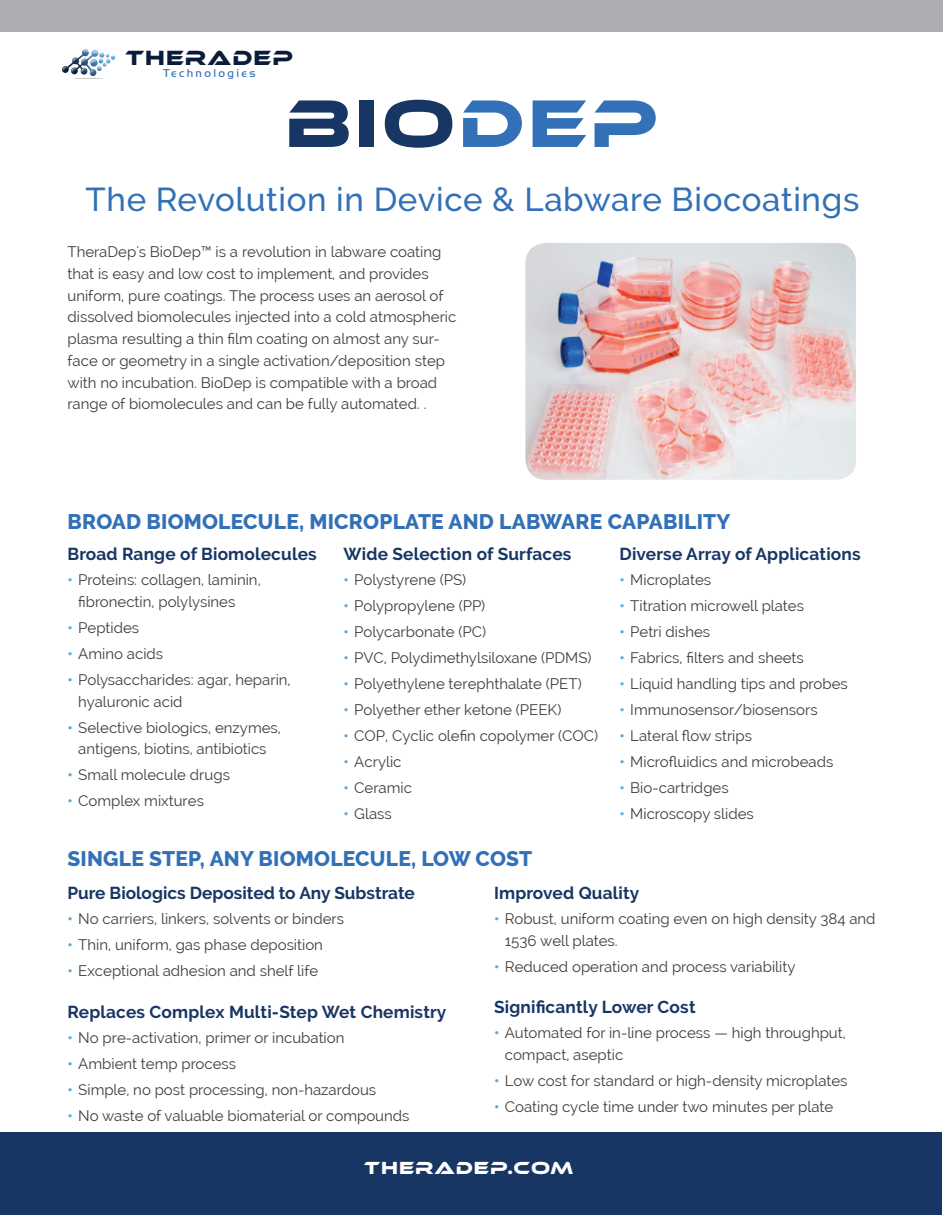
<style>
.page{position:relative;width:945px;height:1215px;background:#fff}
.page>*{position:absolute;margin:0;border:0;box-sizing:border-box;transform-origin:0 0}
.header_1{font:500 33px "Raleway";letter-spacing:.02em;color:#3270b7}
.t1{font:21.15px "Ethnocentric Rg";letter-spacing:.05em;color:#0b1c3a}
.header_2{font:800 21px "Raleway";letter-spacing:.01em;color:#3270b7}
.header_1-2{font:18px "Ethnocentric Rg";letter-spacing:.05em;color:#fff}
.header_3{font:700 17.25px "Raleway";letter-spacing:.01em;color:#183663}
.body{font:15px/21.8px "Raleway";color:#3e3e3f}
.t2{font:11.7px "Handel Got D Ligh";letter-spacing:.2em;color:#346fb7}
.s1{font-weight:700;color:#5ba5da}
</style>
<div class="page">
<img style="left:63px;top:49px;width:52px;height:28px">
<svg style="left:289px;top:100px;width:60px;height:47px"></svg>
<div style="left:360px;top:100px;width:14px;height:47px;background:#183663"></div>
<svg style="left:385px;top:100px;width:67px;height:48px"></svg>
<svg style="left:463px;top:100px;width:59px;height:47px"></svg>
<svg style="left:533px;top:100px;width:53px;height:47px"></svg>
<svg style="left:595px;top:100px;width:61px;height:47px"></svg>
<img style="left:525px;top:243px;width:331px;height:237px">
<div style="left:0;top:0;width:943px;height:31px;background:#adaeb2"></div>
<div style="left:0;top:1132px;width:942px;height:82px;background:#183663"></div>
<p class="t1" style="left:125px;top:45px;width:169px">THERADEP</p>
<p class="t2" style="left:163px;top:66px;width:94px">Technologies</p>
<p class="header_1" style="left:86px;top:180px;width:775px">The Revolution in Device &amp; Labware Biocoatings</p>
<p class="body" style="left:68px;top:241px;width:390px">TheraDep's BioDep™ is a revolution in labware coating that is easy and low cost to implement, and provides uniform, pure coatings. The process uses an aerosol of dissolved biomolecules injected into a cold atmospheric plasma resulting a thin film coating on almost any sur&shy;face or geometry in a single activation/deposition step with no incubation. BioDep is compatible with a broad range of biomolecules and can be fully automated. .</p>
<p class="header_2" style="left:68px;top:510px;width:664px">BROAD BIOMOLECULE, MICROPLATE AND LABWARE CAPABILITY</p>
<p class="header_3" style="left:68px;top:544px;width:251px">Broad Range of Biomolecules</p>
<p class="body" style="left:78px;top:569px;width:184px;text-indent:-11px"><span class="s1">•</span> Proteins: collagen, laminin, fibronectin, polylysines</p>
<p class="body" style="left:68px;top:616px;width:73px"><span class="s1">•</span> Peptides</p>
<p class="body" style="left:68px;top:643px;width:97px"><span class="s1">•</span> Amino acids</p>
<p class="body" style="left:78px;top:669px;width:214px;text-indent:-11px"><span class="s1">•</span> Polysaccharides: agar, heparin, hyaluronic acid</p>
<p class="body" style="left:68px;top:716px;width:215px;text-align:center"><span class="s1">•</span> Selective biologics, enzymes, antigens, biotins, antibiotics</p>
<p class="body" style="left:68px;top:764px;width:164px"><span class="s1">•</span> Small molecule drugs</p>
<p class="body" style="left:68px;top:790px;width:138px"><span class="s1">•</span> Complex mixtures</p>
<p class="header_3" style="left:344px;top:544px;width:230px">Wide Selection of Surfaces</p>
<p class="body" style="left:344px;top:569px;width:124px"><span class="s1">•</span> Polystyrene (PS)</p>
<p class="body" style="left:344px;top:595px;width:143px"><span class="s1">•</span> Polypropylene (PP)</p>
<p class="body" style="left:344px;top:621px;width:144px"><span class="s1">•</span> Polycarbonate (PC)</p>
<p class="body" style="left:344px;top:647px;width:250px"><span class="s1">•</span> PVC, Polydimethylsiloxane (PDMS)</p>
<p class="body" style="left:344px;top:673px;width:240px"><span class="s1">•</span> Polyethylene terephthalate (PET)</p>
<p class="body" style="left:344px;top:699px;width:219px"><span class="s1">•</span> Polyether ether ketone (PEEK)</p>
<p class="body" style="left:344px;top:725px;width:256px"><span class="s1">•</span> COP, Cyclic olefin copolymer (COC)</p>
<p class="body" style="left:344px;top:751px;width:60px"><span class="s1">•</span> Acrylic</p>
<p class="body" style="left:344px;top:777px;width:70px"><span class="s1">•</span> Ceramic</p>
<p class="body" style="left:344px;top:803px;width:50px"><span class="s1">•</span> Glass</p>
<p class="header_2" style="left:68px;top:847px;width:466px">SINGLE STEP, ANY BIOMOLECULE, LOW COST</p>
<p class="header_3" style="left:620px;top:544px;width:243px">Diverse Array of Applications</p>
<p class="body" style="left:620px;top:569px;width:93px"><span class="s1">•</span> Microplates</p>
<p class="body" style="left:620px;top:595px;width:186px"><span class="s1">•</span> Titration microwell plates</p>
<p class="body" style="left:620px;top:621px;width:92px"><span class="s1">•</span> Petri dishes</p>
<p class="body" style="left:620px;top:647px;width:186px"><span class="s1">•</span> Fabrics, filters and sheets</p>
<p class="body" style="left:620px;top:673px;width:230px"><span class="s1">•</span> Liquid handling tips and probes</p>
<p class="body" style="left:620px;top:699px;width:200px"><span class="s1">•</span> Immunosensor/biosensors</p>
<p class="body" style="left:620px;top:725px;width:134px"><span class="s1">•</span> Lateral flow strips</p>
<p class="body" style="left:620px;top:751px;width:215px"><span class="s1">•</span> Microfluidics and microbeads</p>
<p class="body" style="left:620px;top:777px;width:111px"><span class="s1">•</span> Bio-cartridges</p>
<p class="body" style="left:620px;top:803px;width:136px"><span class="s1">•</span> Microscopy slides</p>
<p class="header_3" style="left:68px;top:883px;width:349px">Pure Biologics Deposited to Any Substrate</p>
<p class="body" style="left:68px;top:908px;width:278px"><span class="s1">•</span> No carriers, linkers, solvents or binders</p>
<p class="body" style="left:68px;top:934px;width:257px"><span class="s1">•</span> Thin, uniform, gas phase deposition</p>
<p class="body" style="left:68px;top:960px;width:252px"><span class="s1">•</span> Exceptional adhesion and shelf life</p>
<p class="header_3" style="left:68px;top:1002px;width:380px">Replaces Complex Multi-Step Wet Chemistry</p>
<p class="body" style="left:68px;top:1026px;width:278px"><span class="s1">•</span> No pre-activation, primer or incubation</p>
<p class="body" style="left:68px;top:1053px;width:170px"><span class="s1">•</span> Ambient temp process</p>
<p class="body" style="left:68px;top:1079px;width:310px"><span class="s1">•</span> Simple, no post processing, non-hazardous</p>
<p class="body" style="left:68px;top:1105px;width:344px"><span class="s1">•</span> No waste of valuable biomaterial or compounds</p>
<p class="header_3" style="left:494px;top:883px;width:147px">Improved Quality</p>
<p class="body" style="left:505px;top:908px;width:372px;text-indent:-11px"><span class="s1">•</span> Robust, uniform coating even on high density 384 and<br>1536 well plates.</p>
<p class="body" style="left:494px;top:956px;width:303px"><span class="s1">•</span> Reduced operation and process variability</p>
<p class="header_3" style="left:494px;top:997px;width:203px">Significantly Lower Cost</p>
<p class="body" style="left:505px;top:1022px;width:343px;text-indent:-11px"><span class="s1">•</span> Automated for in-line process — high throughput, compact, aseptic</p>
<p class="body" style="left:494px;top:1070px;width:355px"><span class="s1">•</span> Low cost for standard or high-density microplates</p>
<p class="body" style="left:494px;top:1096px;width:341px"><span class="s1">•</span> Coating cycle time under two minutes per plate</p>
<p class="header_1-2" style="left:364px;top:1157px;width:210px">THERADEP.COM</p>
</div>
